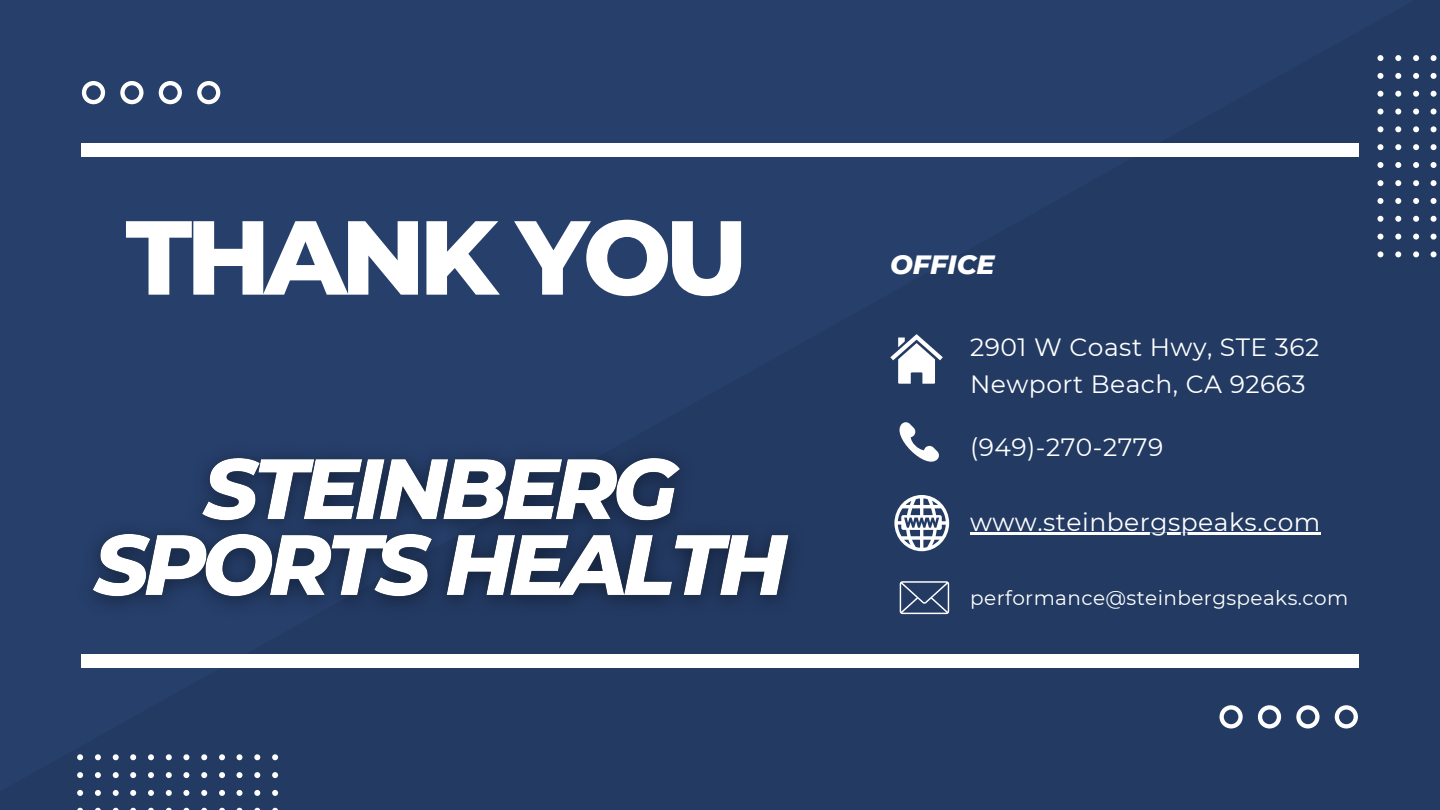
<style>
.page{position:relative;width:1440px;height:810px;background:#233a63}
.page>*{position:absolute;margin:0;border:0;box-sizing:border-box;transform-origin:0 0}
.t1{font:800 105px "Montserrat";letter-spacing:-.06em;color:#fff}
.t2{font:italic 800 27px "Montserrat";color:#fff}
.t3{font:25px/36.8px "Montserrat";letter-spacing:.02em;color:#fff}
.t4{font:20px "Montserrat";letter-spacing:.02em;color:#fff}
</style>
<div class="page">
<svg style="left:82px;top:81px;width:138px;height:23px"></svg>
<svg style="left:1219px;top:705px;width:139px;height:24px"></svg>
<svg style="left:1377px;top:55px;width:63px;height:202px"></svg>
<svg style="left:77px;top:754px;width:201px;height:56px"></svg>
<div style="left:81px;top:654px;width:1278px;height:13px;background:#fff"></div>
<div style="left:81px;top:143px;width:1278px;height:13px;background:#fff"></div>
<svg style="left:890px;top:422px;width:50px;height:49px"></svg>
<svg style="left:894px;top:495px;width:55px;height:56px"></svg>
<svg style="left:890px;top:334px;width:53px;height:50px"></svg>
<svg style="left:900px;top:581px;width:49px;height:33px"></svg>
<hr style="left:970px;top:533px;width:351px;height:2px;background:#fff">
<img style="left:65px;top:413px;width:751px;height:233px">
<h1 class="t1" style="left:126px;top:193px;width:624px">THANK YOU</h1>
<p class="t2" style="left:890px;top:248px;width:106px">OFFICE</p>
<p class="t3" style="left:970px;top:329px;width:351px">2901 W Coast Hwy, STE 362<br>Newport Beach, CA 92663</p>
<p class="t3" style="left:970px;top:428px;width:195px">(949)-270-2779</p>
<p class="t3" style="left:970px;top:504px;width:352px">www.steinbergspeaks.com</p>
<p class="t4" style="left:970px;top:585px;width:379px">performance@steinbergspeaks.com</p>
</div>
